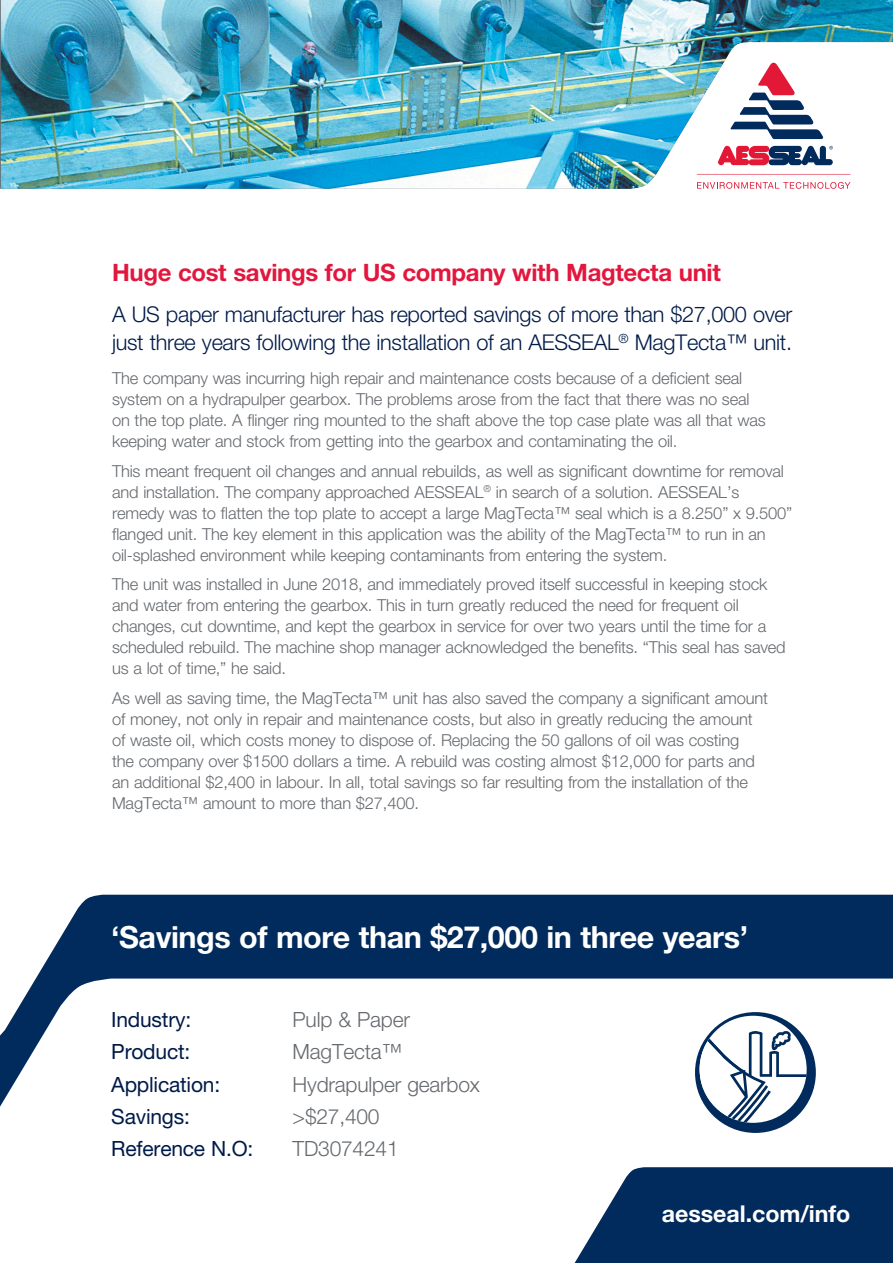
<style>
.page{position:relative;width:893px;height:1263px;background:#fff}
.page>*{position:absolute;margin:0;border:0;box-sizing:border-box;transform-origin:0 0}
.t1{font:700 30.6px "Helvetica Neue LTW1 G";letter-spacing:-.015em;color:#fff}
.t2{font:700 24px "Helvetica Neue LTW1 G";letter-spacing:-.015em;color:#e3173e}
.t3{font:700 23.25px "Helvetica Neue LTW1 G";letter-spacing:-.005em;color:#fff}
.t4{font:300 21.75px/28.5px "Helvetica Neue LTW1 G";letter-spacing:-.015em;color:#001b49}
.t5{font:300 21px "Helvetica Neue LTW1 G";letter-spacing:-.01em;color:#65696e}
.t6{font:21px "Helvetica Neue LTW1 G";letter-spacing:-.01em;color:#001b49}
.t7{font:300 16.5px/21px "Helvetica Neue LTW1 G";letter-spacing:-.01em;color:#65696e}
</style>
<div class="page">
<div style="left:36px;top:895px;width:857px;height:83px;background:#002b5c"></div>
<svg style="left:0;top:978px;width:893px;height:155px"></svg>
<div style="left:695px;top:1012px;width:121px;height:121px;background:#002b5c;border-radius:50%"></div>
<div style="left:700px;top:1016px;width:107px;height:107px;background:#fff;border-radius:50%"></div>
<svg style="left:700px;top:1029px;width:107px;height:94px"></svg>
<svg style="left:574px;top:1167px;width:319px;height:96px;background:#183f6b"></svg>
<img style="left:1px;top:0;width:892px;height:189px">
<svg style="left:697px;top:174px;width:153px;height:1px"></svg>
<svg style="left:718px;top:146px;width:115px;height:19px"></svg>
<svg style="left:730px;top:63px;width:93px;height:76px"></svg>
<svg style="left:697px;top:182px;width:153px;height:7px"></svg>
<h2 class="t2" style="left:112px;top:257px;width:610px">Huge cost savings for US company with Magtecta unit</h2>
<h3 class="t4" style="left:112px;top:300px;width:682px">A US paper manufacturer has reported savings of more than $27,000 over just three years following the installation of an AESSEAL<sup>®</sup> MagTecta™ unit.</h3>
<p class="t7" style="left:112px;top:368px;width:655px">The company was incurring high repair and maintenance costs because of a deficient seal system on a hydrapulper gearbox. The problems arose from the fact that there was no seal on the top plate. A flinger ring mounted to the shaft above the top case plate was all that was keeping water and stock from getting into the gearbox and contaminating the oil.</p>
<p class="t7" style="left:112px;top:460px;width:682px">This meant frequent oil changes and annual rebuilds, as well as significant downtime for removal and installation. The company approached AESSEAL<sup>®</sup> in search of a solution. AESSEAL’s remedy was to flatten the top plate to accept a large MagTecta™ seal which is a 8.250” x 9.500” flanged unit. The key element in this application was the ability of the MagTecta™ to run in an oil-splashed environment while keeping contaminants from entering the system.</p>
<p class="t7" style="left:112px;top:574px;width:675px">The unit was installed in June 2018, and immediately proved itself successful in keeping stock and water from entering the gearbox. This in turn greatly reduced the need for frequent oil changes, cut downtime, and kept the gearbox in service for over two years until the time for a scheduled rebuild. The machine shop manager acknowledged the benefits. “This seal has saved us a lot of time,” he said.</p>
<p class="t7" style="left:112px;top:687px;width:658px">As well as saving time, the MagTecta™ unit has also saved the company a significant amount of money, not only in repair and maintenance costs, but also in greatly reducing the amount of waste oil, which costs money to dispose of. Replacing the 50 gallons of oil was costing<br>the company over $1500 dollars a time. A rebuild was costing almost $12,000 for parts and an additional $2,400 in labour. In all, total savings so far resulting from the installation of the MagTecta™ amount to more than $27,400.</p>
<h1 class="t1" style="left:111px;top:918px;width:638px">‘Savings of more than $27,000 in three years’</h1>
<p class="t6" style="left:111px;top:1007px;width:81px">Industry:</p>
<p class="t5" style="left:293px;top:1007px;width:119px">Pulp &amp; Paper</p>
<p class="t6" style="left:111px;top:1039px;width:81px">Product:</p>
<p class="t5" style="left:293px;top:1039px;width:111px">MagTecta™</p>
<p class="t6" style="left:111px;top:1071px;width:110px">Application:</p>
<p class="t5" style="left:293px;top:1071px;width:189px">Hydrapulper gearbox</p>
<p class="t6" style="left:111px;top:1103px;width:80px">Savings:</p>
<p class="t5" style="left:293px;top:1103px;width:88px">&gt;$27,400</p>
<p class="t6" style="left:111px;top:1135px;width:144px">Reference N.O:</p>
<p class="t5" style="left:293px;top:1135px;width:108px">TD3074241</p>
<h3 class="t3" style="left:662px;top:1199px;width:190px">aesseal.com/info</h3>
</div>
